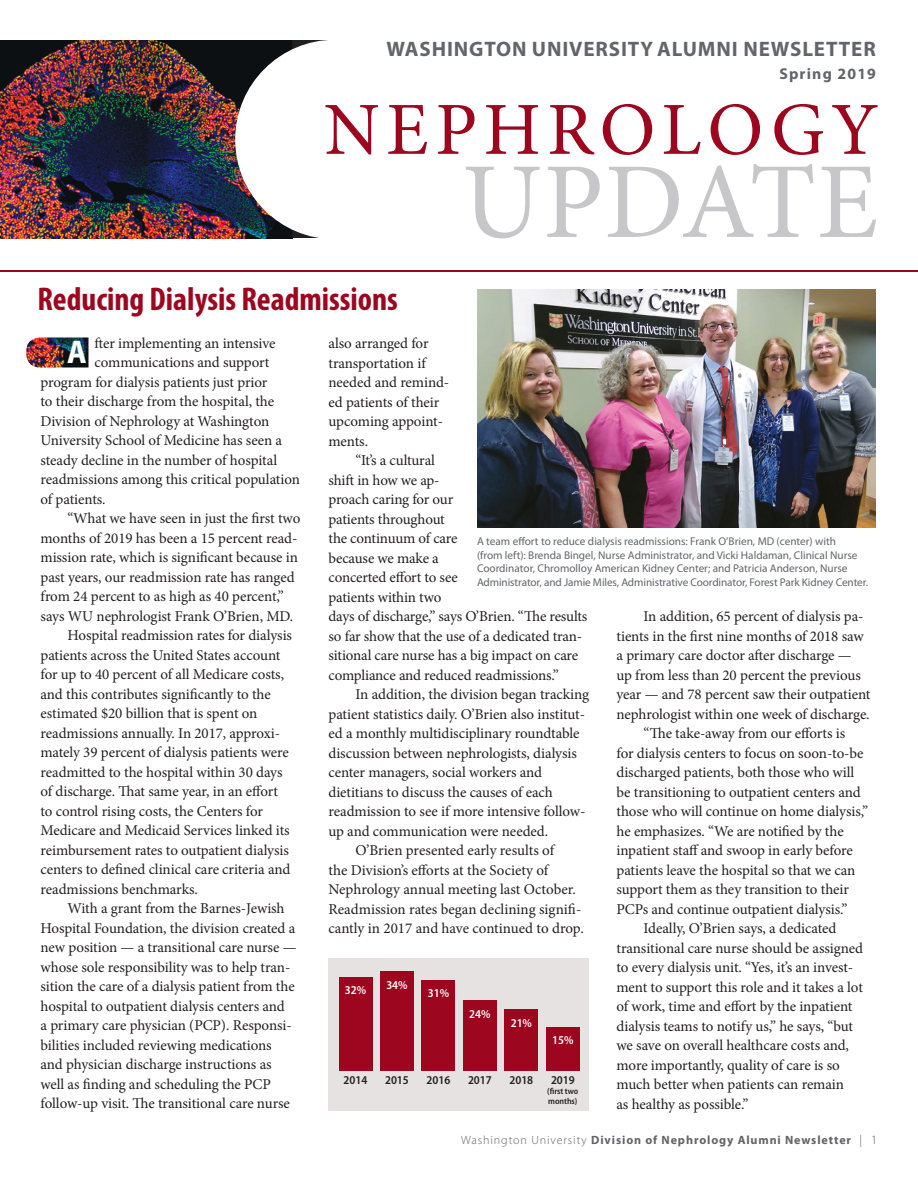
<style>
.page{position:relative;width:918px;height:1188px;background:#fff}
.page>*{position:absolute;margin:0;border:0;box-sizing:border-box;transform-origin:0 0}
.Body_Indent{font:108px "Minion Pro";letter-spacing:.005em;color:#c7c6c8}
.Body_Indent-2{font:75px "Minion Pro";letter-spacing:.085em;color:#9d061f}
.NEW_MAIN_HEADLINE{font:700 condensed 33px "Myriad Pro";color:#9d061f}
.Small_Headers{font:700 semi-condensed 33px "Myriad Pro";color:#fff}
.t1{font:700 21px "Myriad Pro";letter-spacing:.04em;color:#63656a}
.t2{font:700 15.75px "Myriad Pro";letter-spacing:.075em;color:#63656a}
.Body_Indent-3{font:15px/19.5px "Minion Pro";letter-spacing:-.005em;color:#231f20}
.Body_No_Indent{font:15px "Minion Pro";letter-spacing:-.01em;color:#231f20}
.Lead_Main_Headline{font:700 12px "Myriad Pro";letter-spacing:.075em;color:#636366}
.Fellows_List_new{font:600 semi-condensed 12px "Myriad Pro";letter-spacing:-.005em;color:#231f20}
.Fellows_List_new-2{font:600 semi-condensed 12px "Myriad Pro";letter-spacing:-.005em;color:#fff}
.Captions{font:11.25px/13.5px "Myriad Pro";color:#63656a}
.Fellows_List_new-3{font:600 semi-condensed 8.7px/9.8px "Myriad Pro";letter-spacing:-.005em;color:#231f20}
.s1{font-weight:300}
.s2{font-weight:300;font-size:12.75px}
</style>
<div class="page">
<div style="left:328px;top:958px;width:262px;height:153px;background:#e6e2e2"></div>
<img style="left:0;top:40px;width:292px;height:198px">
<div style="left:235px;top:40px;width:200px;height:199px;background:#fff;border-radius:50%"></div>
<hr style="left:0;top:271px;width:918px;height:1px;background:#9d061f">
<img style="left:477px;top:290px;width:399px;height:238px">
<img style="left:26px;top:338px;width:62px;height:30px">
<div style="left:339px;top:977px;width:33px;height:94px;background:#9d061f"></div>
<div style="left:380px;top:971px;width:34px;height:100px;background:#9d061f"></div>
<div style="left:422px;top:980px;width:33px;height:91px;background:#9d061f"></div>
<div style="left:463px;top:1001px;width:34px;height:70px;background:#9d061f"></div>
<div style="left:505px;top:1009px;width:33px;height:62px;background:#9d061f"></div>
<div style="left:546px;top:1027px;width:33px;height:44px;background:#9d061f"></div>
<p class="t1" style="left:387px;top:35px;width:491px">WASHINGTON UNIVERSITY ALUMNI NEWSLETTER</p>
<p class="t2" style="left:779px;top:64px;width:98px">Spring 2019</p>
<p class="Body_Indent-2" style="left:324px;top:80px;width:556px">NEPHROLOGY</p>
<p class="Body_Indent" style="left:462px;top:130px;width:418px">UPDATE</p>
<p class="NEW_MAIN_HEADLINE" style="left:38px;top:278px;width:362px">Reducing Dialysis Readmissions</p>
<p class="Small_Headers" style="left:67px;top:334px;width:21px">A</p>
<p class="Body_No_Indent" style="left:94px;top:333px;width:183px">fter implementing an intensive</p>
<p class="Body_No_Indent" style="left:94px;top:352px;width:176px">communications and support</p>
<p class="Body_No_Indent" style="left:40px;top:372px;width:229px">program for dialysis patients just prior</p>
<p class="Body_No_Indent" style="left:40px;top:391px;width:235px">to their discharge from the hospital, the</p>
<p class="Body_No_Indent" style="left:40px;top:411px;width:230px">Division of Nephrology at Washington</p>
<p class="Body_No_Indent" style="left:40px;top:430px;width:243px">University School of Medicine has seen a</p>
<p class="Body_No_Indent" style="left:40px;top:450px;width:238px">steady decline in the number of hospital</p>
<p class="Body_No_Indent" style="left:40px;top:469px;width:261px">readmissions among this critical population</p>
<p class="Body_No_Indent" style="left:40px;top:489px;width:67px">of patients.</p>
<p class="Body_Indent-3" style="left:40px;top:509px;width:261px;text-indent:27px">“What we have seen in just the first two months of 2019 has been a 15 percent read&shy;mission rate, which is significant because in past years, our readmission rate has ranged from 24 percent to as high as 40 percent,” says WU nephrologist Frank O’Brien, MD.</p>
<p class="Body_Indent-3" style="left:40px;top:626px;width:253px;text-indent:27px">Hospital readmission rates for dialysis patients across the United States account for up to 40 percent of all Medicare costs, and this contributes significantly to the estimated $20 billion that is spent on readmissions annually. In 2017, approxi&shy;mately 39 percent of dialysis patients were readmitted to the hospital within 30 days of discharge. That same year, in an effort to control rising costs, the Centers for Medicare and Medicaid Services linked its reimbursement rates to outpatient dialysis centers to defined clinical care criteria and readmissions benchmarks.</p>
<p class="Body_Indent-3" style="left:40px;top:899px;width:258px;text-indent:27px">With a grant from the Barnes-Jewish Hospital Foundation, the division created a new position — a transitional care nurse — whose sole responsibility was to help tran&shy;sition the care of a dialysis patient from the hospital to outpatient dialysis centers and<br>a primary care physician (PCP). Responsi&shy;bilities included reviewing medications and physician discharge instructions as well as finding and scheduling the PCP follow-up visit. The transitional care nurse</p>
<p class="Body_Indent-3" style="left:328px;top:334px;width:122px">also arranged for transportation if needed and remind&shy;ed patients of their upcoming appoint&shy;ments.</p>
<p class="Body_Indent-3" style="left:328px;top:451px;width:261px;text-indent:27px">“It’s a cultural<br>shift in how we ap-<br>proach caring for our<br>patients throughout<br>the continuum of care<br>because we make a<br>concerted effort to see<br>patients within two<br>days of discharge,” says O’Brien. “The results so far show that the use of a dedicated tran&shy;sitional care nurse has a big impact on care compliance and reduced readmissions.”</p>
<p class="Body_Indent-3" style="left:328px;top:685px;width:262px;text-indent:27px">In addition, the division began tracking patient statistics daily. O’Brien also institut&shy;ed a monthly multidisciplinary roundtable discussion between nephrologists, dialysis center managers, social workers and dietitians to discuss the causes of each readmission to see if more intensive follow&shy;up and communication were needed.</p>
<p class="Body_Indent-3" style="left:328px;top:841px;width:257px;text-indent:27px">O’Brien presented early results of<br>the Division’s efforts at the Society of Nephrology annual meeting last October.<br>Readmission rates began declining signifi&shy;cantly in 2017 and have continued to drop.</p>
<p class="Captions" style="left:477px;top:535px;width:393px">A team effort to reduce dialysis readmissions: Frank O’Brien, MD (center) with<br>(from left): Brenda Bingel, Nurse Administrator, and Vicki Haldaman, Clinical Nurse Coordinator, Chromolloy American Kidney Center; and Patricia Anderson, Nurse Administrator, and Jamie Miles, Administrative Coordinator, Forest Park Kidney Center.</p>
<p class="Body_Indent-3" style="left:616px;top:607px;width:255px;text-indent:27px">In addition, 65 percent of dialysis pa&shy;tients in the first nine months of 2018 saw a primary care doctor after discharge — up from less than 20 percent the previous year — and 78 percent saw their outpatient nephrologist within one week of discharge.</p>
<p class="Body_Indent-3" style="left:616px;top:724px;width:253px;text-indent:27px">“The take-away from our efforts is<br>for dialysis centers to focus on soon-to-be discharged patients, both those who will be transitioning to outpatient centers and those who will continue on home dialysis,” he emphasizes. “We are notified by the inpatient staff and swoop in early before patients leave the hospital so that we can support them as they transition to their PCPs and continue outpatient dialysis.”</p>
<p class="Body_Indent-3" style="left:616px;top:919px;width:248px;text-indent:27px">Ideally, O’Brien says, a dedicated transitional care nurse should be assigned to every dialysis unit. “Yes, it’s an invest&shy;ment to support this role and it takes a lot of work, time and effort by the inpatient dialysis teams to notify us,” he says, “but we save on overall healthcare costs and, more importantly, quality of care is so much better when patients can remain<br>as healthy as possible.”</p>
<p class="Lead_Main_Headline" style="left:461px;top:1132px;width:418px"><span class="s1">Washington University</span> Division of Nephrology Alumni Newsletter <span class="s1">|</span> <span class="s2">1</span></p>
<p class="Fellows_List_new-2" style="left:386px;top:978px;width:23px">34%</p>
<p class="Fellows_List_new-2" style="left:345px;top:984px;width:23px">32%</p>
<p class="Fellows_List_new-2" style="left:428px;top:986px;width:23px">31%</p>
<p class="Fellows_List_new-2" style="left:469px;top:1007px;width:23px">24%</p>
<p class="Fellows_List_new-2" style="left:511px;top:1017px;width:23px">21%</p>
<p class="Fellows_List_new-2" style="left:552px;top:1033px;width:23px">15%</p>
<p class="Fellows_List_new" style="left:344px;top:1073px;width:25px">2014</p>
<p class="Fellows_List_new" style="left:385px;top:1073px;width:25px">2015</p>
<p class="Fellows_List_new" style="left:427px;top:1073px;width:25px">2016</p>
<p class="Fellows_List_new" style="left:468px;top:1073px;width:25px">2017</p>
<p class="Fellows_List_new" style="left:510px;top:1073px;width:25px">2018</p>
<p class="Fellows_List_new" style="left:551px;top:1073px;width:25px">2019</p>
<p class="Fellows_List_new-3" style="left:547px;top:1086px;width:33px">(first two months)</p>
</div>
